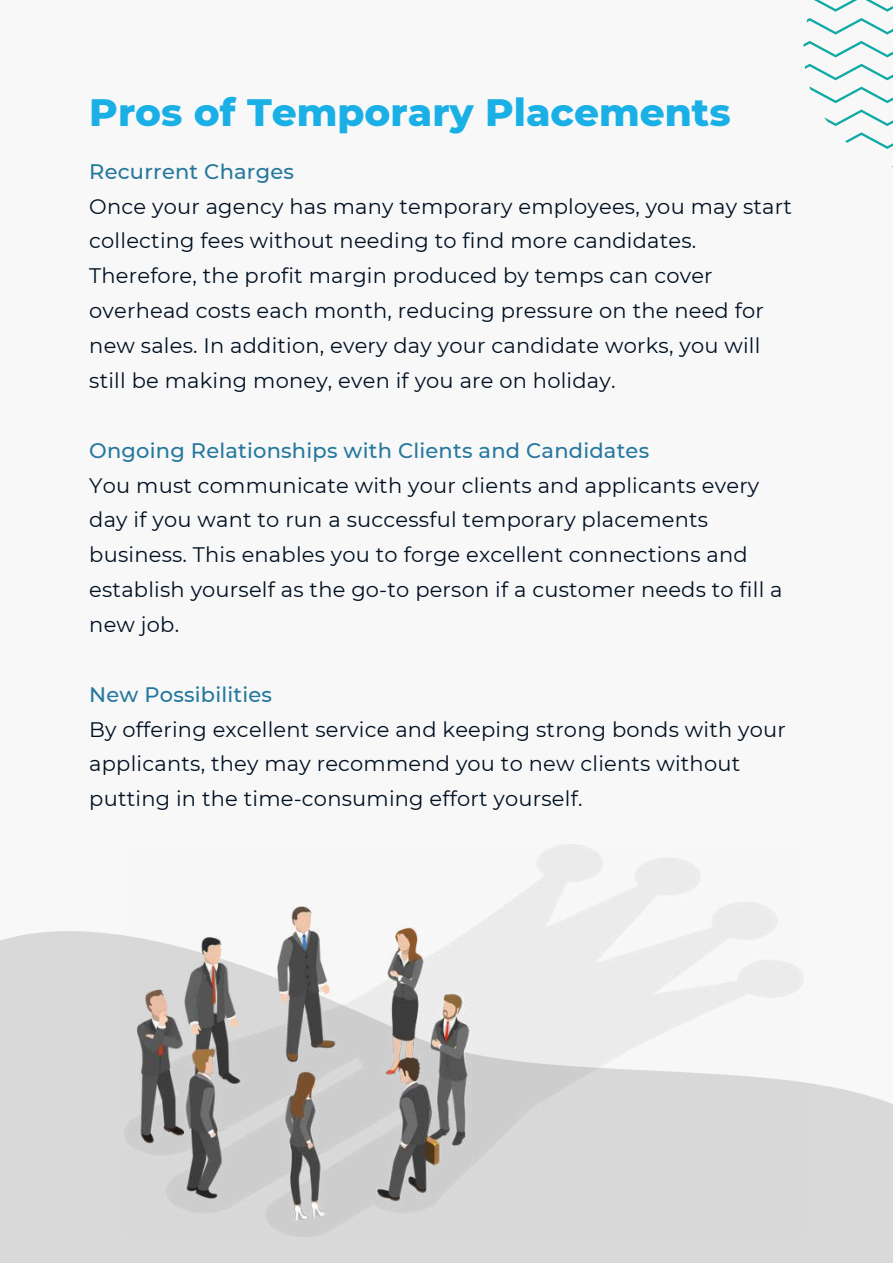
<style>
.page{position:relative;width:893px;height:1264px;background:#fff}
.page>*{position:absolute;margin:0;border:0;box-sizing:border-box;transform-origin:0 0}
.t1{font:800 39px "Montserrat";color:#1ab0e6}
.t2{font:21px/34.8px "Montserrat";letter-spacing:.01em;color:#001021}
.t3{font:500 21px "Montserrat";letter-spacing:.01em;color:#25789d}
</style>
<div class="page">
<div style="left:0;top:0;width:892px;height:1262px;background:#f8f8f9"></div>
<svg style="left:804px;top:64px;width:88px;height:16px"></svg>
<svg style="left:845px;top:132px;width:47px;height:17px"></svg>
<svg style="left:803px;top:41px;width:89px;height:16px"></svg>
<svg style="left:824px;top:109px;width:68px;height:17px"></svg>
<svg style="left:814px;top:0;width:78px;height:12px"></svg>
<svg style="left:806px;top:18px;width:86px;height:17px"></svg>
<svg style="left:809px;top:86px;width:83px;height:17px"></svg>
<svg style="left:0;top:931px;width:892px;height:331px;fill:#d9d9d9"></svg>
<img style="left:125px;top:844px;width:678px;height:392px">
<h1 class="t1" style="left:89px;top:83px;width:643px">Pros of Temporary Placements</h1>
<p class="t3" style="left:89px;top:157px;width:206px">Recurrent Charges</p>
<p class="t2" style="left:89px;top:188px;width:704px">Once your agency has many temporary employees, you may start collecting fees without needing to find more candidates.<br>Therefore, the profit margin produced by temps can cover overhead costs each month, reducing pressure on the need for new sales. In addition, every day your candidate works, you will still be making money, even if you are on holiday.</p>
<p class="t3" style="left:89px;top:435px;width:561px">Ongoing Relationships with Clients and Candidates</p>
<p class="t2" style="left:89px;top:467px;width:694px">You must communicate with your clients and applicants every day if you want to run a successful temporary placements business. This enables you to forge excellent connections and establish yourself as the go-to person if a customer needs to fill a new job.</p>
<p class="t3" style="left:89px;top:679px;width:184px">New Possibilities</p>
<p class="t2" style="left:89px;top:711px;width:698px">By offering excellent service and keeping strong bonds with your applicants, they may recommend you to new clients without putting in the time-consuming effort yourself.</p>
</div>
